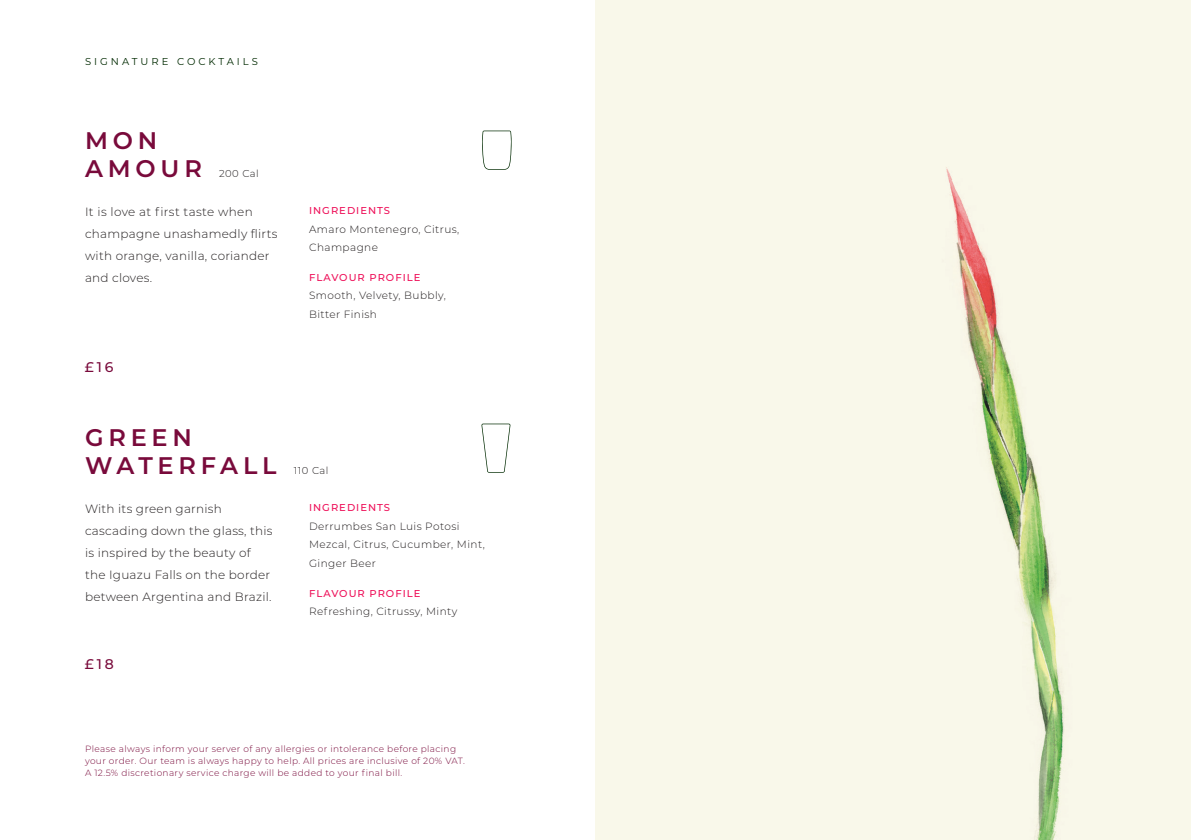
<style>
.page{position:relative;width:1191px;height:840px;background:#fff}
.page>*{position:absolute;margin:0;border:0;box-sizing:border-box;transform-origin:0 0}
.t1{font:600 24px/28px "Montserrat";letter-spacing:.2em;color:#790a3b}
.t2{font:500 14px "Montserrat";color:#790a3b}
.t3{font:300 12px/22px "Montserrat";letter-spacing:.02em;color:#231f20}
.t4{font:300 10.4px/18.4px "Montserrat";letter-spacing:.04em;color:#231f20}
.t5{font:500 10px "Montserrat";letter-spacing:.1em;color:#ee1059}
.t6{font:10px "Montserrat";letter-spacing:.3em;color:#002a00}
.t7{font:300 10px "Montserrat";letter-spacing:.05em;color:#231f20}
.t8{font:300 9px/12px "Montserrat";letter-spacing:.04em;color:#790a3b}
</style>
<div class="page">
<div style="left:595px;top:0;width:596px;height:839px;background:#f9f8ea"></div>
<svg style="left:482px;top:130px;width:30px;height:40px"></svg>
<svg style="left:481px;top:423px;width:29px;height:49px"></svg>
<p class="t6" style="left:85px;top:54px;width:174px">SIGNATURE COCKTAILS</p>
<p class="t1" style="left:85px;top:125px;width:118px">MON<br>AMOUR</p>
<p class="t7" style="left:219px;top:166px;width:41px">200 Cal</p>
<p class="t3" style="left:85px;top:200px;width:194px">It is love at first taste when champagne unashamedly flirts with orange, vanilla, coriander and cloves.</p>
<p class="t5" style="left:309px;top:203px;width:83px">INGREDIENTS</p>
<p class="t4" style="left:309px;top:219px;width:152px">Amaro Montenegro, Citrus,<br>Champagne</p>
<p class="t5" style="left:309px;top:270px;width:113px">FLAVOUR PROFILE</p>
<p class="t4" style="left:309px;top:286px;width:138px">Smooth, Velvety, Bubbly,<br>Bitter Finish</p>
<p class="t2" style="left:85px;top:357px;width:30px">£16</p>
<p class="t1" style="left:85px;top:422px;width:193px">GREEN<br>WATERFALL</p>
<p class="t7" style="left:294px;top:463px;width:36px">110 Cal</p>
<p class="t3" style="left:85px;top:497px;width:189px">With its green garnish cascading down the glass, this is inspired by the beauty of the Iguazu Falls on the border between Argentina and Brazil.</p>
<p class="t5" style="left:309px;top:500px;width:83px">INGREDIENTS</p>
<p class="t4" style="left:309px;top:516px;width:177px">Derrumbes San Luis Potosi<br>Mezcal, Citrus, Cucumber, Mint,<br>Ginger Beer</p>
<p class="t5" style="left:309px;top:585px;width:113px">FLAVOUR PROFILE</p>
<p class="t4" style="left:309px;top:601px;width:150px">Refreshing, Citrussy, Minty</p>
<p class="t2" style="left:85px;top:653px;width:31px">£18</p>
<p class="t8" style="left:85px;top:742px;width:381px">Please always inform your server of any allergies or intolerance before placing your order. Our team is always happy to help. All prices are inclusive of 20% VAT.<br>A 12.5% discretionary service charge will be added to your final bill.</p>
</div>
